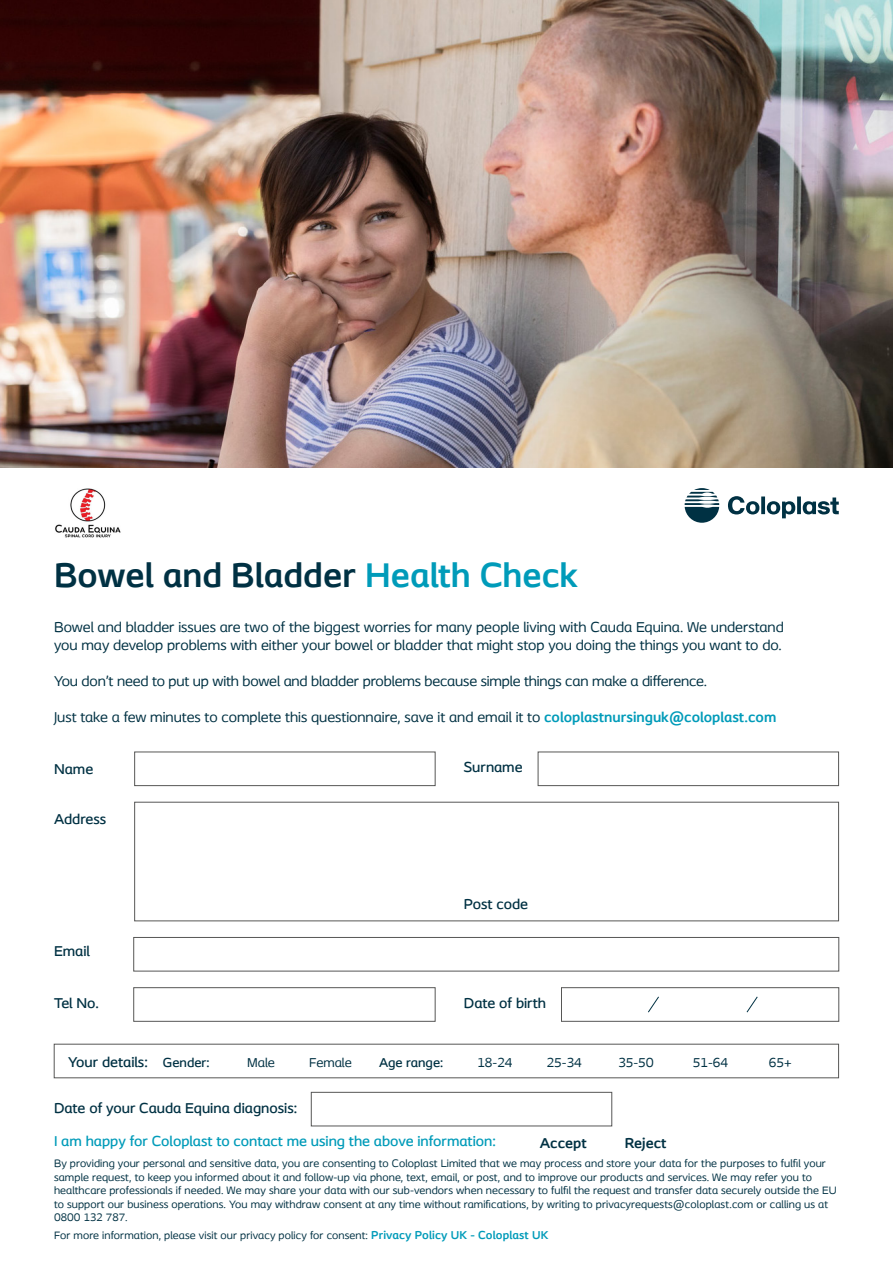
<style>
.page{position:relative;width:893px;height:1263px;background:#fff}
.page>*{position:absolute;margin:0;border:0;box-sizing:border-box;transform-origin:0 0}
.t1{font:700 36px "Coloplast";color:#003143}
.t2{font:15px/18px "Coloplast";color:#003143}
.t3{font:500 15px "Coloplast";color:#003143}
.t4{font:500 15px "Coloplast";color:#009bb9}
.t5{font:700 15px "Coloplast";color:#003143}
.t6{font:13.5px "Coloplast";color:#003143}
.t7{font:500 13.5px "Coloplast";color:#003143}
.t8{font:11.25px/13.5px "Coloplast";letter-spacing:.01em;color:#003143}
.s1{color:#009bb9}
.s2{font-weight:700;color:#009bb9}
.s3{font-size:13.5px}
.s4{font-weight:700;font-size:12px;color:#009bb9}
</style>
<div class="page">
<div style="left:134px;top:937px;width:705px;height:34px;background:#fff;border:1px solid #575756"></div>
<div style="left:134px;top:802px;width:705px;height:119px;background:#fff;border:1px solid #575756"></div>
<img style="left:0;top:0;width:893px;height:468px">
<svg style="left:685px;top:488px;width:34px;height:35px"></svg>
<svg style="left:728px;top:496px;width:111px;height:22px"></svg>
<div style="left:134px;top:752px;width:301px;height:34px;background:#fff;border:1px solid #575756"></div>
<div style="left:538px;top:752px;width:301px;height:34px;background:#fff;border:1px solid #575756"></div>
<div style="left:134px;top:987px;width:301px;height:34px;background:#fff;border:1px solid #575756"></div>
<div style="left:561px;top:987px;width:278px;height:34px;background:#fff;border:1px solid #575756"></div>
<div style="left:54px;top:1044px;width:785px;height:34px;background:#fff;border:1px solid #575756"></div>
<svg style="left:648px;top:996px;width:11px;height:17px"></svg>
<svg style="left:746px;top:996px;width:12px;height:17px"></svg>
<img style="left:55px;top:488px;width:66px;height:50px">
<div style="left:311px;top:1092px;width:301px;height:34px;background:#fff;border:1px solid #575756"></div>
<h1 class="t1" style="left:54px;top:554px;width:526px">Bowel and Bladder <span class="s1">Health Check</span></h1>
<h2 class="t2" style="left:54px;top:618px;width:731px">Bowel and bladder issues are two of the biggest worries for many people living with Cauda Equina. We understand you may develop problems with either your bowel or bladder that might stop you doing the things you want to do.</h2>
<h2 class="t2" style="left:54px;top:672px;width:655px">You don’t need to put up with bowel and bladder problems because simple things can make a difference.</h2>
<h2 class="t2" style="left:54px;top:708px;width:724px">Just take a few minutes to complete this questionnaire, save it and email it to <span class="s2">coloplastnursinguk@coloplast.com</span></h2>
<h2 class="t3" style="left:54px;top:760px;width:41px">Name</h2>
<h2 class="t3" style="left:464px;top:758px;width:60px">Surname</h2>
<h2 class="t3" style="left:54px;top:810px;width:54px">Address</h2>
<h2 class="t3" style="left:54px;top:942px;width:37px">Email</h2>
<h2 class="t3" style="left:464px;top:895px;width:66px">Post code</h2>
<h2 class="t3" style="left:54px;top:994px;width:46px">Tel No.</h2>
<h2 class="t3" style="left:464px;top:994px;width:84px">Date of birth</h2>
<h2 class="t3" style="left:68px;top:1053px;width:143px">Your details: <span class="s3">Gender:</span></h2>
<p class="t6" style="left:247px;top:1054px;width:29px">Male</p>
<p class="t6" style="left:309px;top:1054px;width:44px">Female</p>
<p class="t7" style="left:379px;top:1054px;width:66px">Age range:</p>
<p class="t6" style="left:477px;top:1054px;width:37px">18-24</p>
<p class="t6" style="left:547px;top:1054px;width:37px">25-34</p>
<p class="t6" style="left:618px;top:1054px;width:37px">35-50</p>
<p class="t6" style="left:693px;top:1054px;width:37px">51-64</p>
<p class="t6" style="left:769px;top:1054px;width:24px">65+</p>
<h2 class="t3" style="left:54px;top:1099px;width:245px">Date of your Cauda Equina diagnosis:</h2>
<h2 class="t4" style="left:54px;top:1132px;width:443px">I am happy for Coloplast to contact me using the above information:</h2>
<h2 class="t5" style="left:540px;top:1134px;width:48px">Accept</h2>
<h2 class="t5" style="left:625px;top:1134px;width:43px">Reject</h2>
<p class="t8" style="left:54px;top:1156px;width:784px">By providing your personal and sensitive data, you are consenting to Coloplast Limited that we may process and store your data for the purposes to fulfil your sample request, to keep you informed about it and follow-up via phone, text, email, or post, and to improve our products and services. We may refer you to healthcare professionals if needed. We may share your data with our sub-vendors when necessary to fulfil the request and transfer data securely outside the EU to support our business operations. You may withdraw consent at any time without ramifications, by writing to privacyrequests@coloplast.com or calling us at 0800 132 787.</p>
<p class="t8" style="left:54px;top:1228px;width:496px">For more information, please visit our privacy policy for consent: <span class="s4">Privacy Policy UK - Coloplast UK</span></p>
</div>
